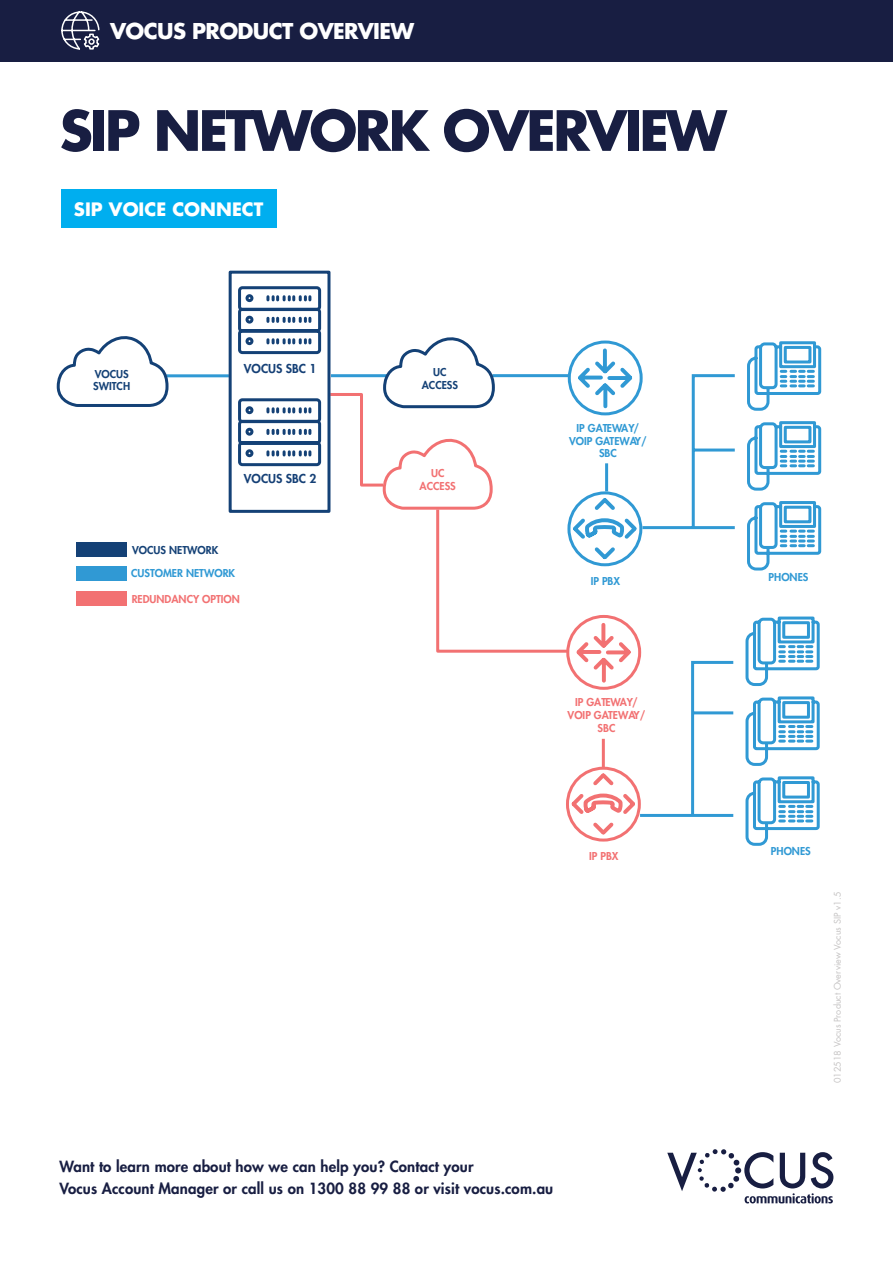
<style>
.page{position:relative;width:893px;height:1263px;background:#fff}
.page>*{position:absolute;margin:0;border:0;box-sizing:border-box;transform-origin:0 0}
.t1{font:700 54px "Futura Std";letter-spacing:-.05em;color:#181e42}
.t2{font:700 21.3px "Futura Std";letter-spacing:-.03em;color:#fff}
.t3{font:700 18px "Futura Std";color:#fff}
.t4{font:800 15px/22.5px "Futura Std";letter-spacing:.01em;color:#181e42}
.t5{font:800 12px "Futura Std";color:#154076}
.t6{font:800 10.65px/12.8px "Futura Std";color:#3099d4;text-align:center}
.t7{font:800 10.65px/12.8px "Futura Std";color:#f27172;text-align:center}
.t8{font:800 10.65px/12.8px "Futura Std";color:#144176}
.t9{font:9px "Futura Std";color:#c5c3c3}
</style>
<div class="page">
<svg style="left:667px;top:1149px;width:166px;height:54px"></svg>
<div style="left:61px;top:190px;width:215px;height:38px;background:#00aeef"></div>
<div style="left:0;top:0;width:893px;height:62px;background:#181e42"></div>
<svg style="left:61px;top:11px;width:39px;height:39px"></svg>
<hr style="left:492px;top:374px;width:76px;height:3px;background:#3099d4">
<svg style="left:330px;top:511px;width:240px;height:142px"></svg>
<div style="left:568px;top:340px;width:75px;height:75px;border:3px solid #3099d4;border-radius:50%"></div>
<svg style="left:747px;top:341px;width:75px;height:230px"></svg>
<svg style="left:56px;top:285px;width:440px;height:226px"></svg>
<svg style="left:570px;top:346px;width:165px;height:221px"></svg>
<svg style="left:573px;top:621px;width:61px;height:64px"></svg>
<div style="left:566px;top:615px;width:75px;height:75px;border:3px solid #f27172;border-radius:50%"></div>
<svg style="left:745px;top:616px;width:75px;height:230px"></svg>
<div style="left:566px;top:767px;width:75px;height:74px;border:3px solid #f27172;border-radius:50%"></div>
<svg style="left:568px;top:770px;width:71px;height:72px"></svg>
<hr style="left:640px;top:814px;width:93px;height:3px;background:#3099d4">
<hr style="left:602px;top:739px;width:3px;height:28px;background:#f27172">
<svg style="left:690px;top:660px;width:44px;height:157px"></svg>
<div style="left:76px;top:542px;width:51px;height:14px;background:#144176"></div>
<div style="left:76px;top:567px;width:51px;height:14px;background:#3099d4"></div>
<div style="left:76px;top:591px;width:51px;height:14px;background:#f27172"></div>
<div style="left:229px;top:271px;width:101px;height:242px;border:3px solid #144176"></div>
<h2 class="t2" style="left:110px;top:17px;width:306px">VOCUS PRODUCT OVERVIEW</h2>
<h1 class="t1" style="left:60px;top:95px;width:669px">SIP NETWORK OVERVIEW</h1>
<p class="t3" style="left:74px;top:197px;width:191px">SIP VOICE CONNECT</p>
<p class="t8" style="left:93px;top:367px;width:38px">VOCUS<br>SWITCH</p>
<p class="t5" style="left:244px;top:361px;width:74px">VOCUS SBC 1</p>
<p class="t8" style="left:422px;top:365px;width:38px;text-align:center">UC<br>ACCESS</p>
<p class="t6" style="left:569px;top:422px;width:79px">IP GATEWAY/<br>VOIP GATEWAY/<br>SBC</p>
<p class="t5" style="left:244px;top:471px;width:74px">VOCUS SBC 2</p>
<p class="t7" style="left:420px;top:467px;width:38px">UC<br>ACCESS</p>
<p class="t8" style="left:132px;top:543px;width:88px">VOCUS NETWORK</p>
<p class="t6" style="left:131px;top:567px;width:105px">CUSTOMER NETWORK</p>
<p class="t7" style="left:132px;top:592px;width:110px">REDUNDANCY OPTION</p>
<p class="t6" style="left:591px;top:574px;width:31px">IP PBX</p>
<p class="t6" style="left:769px;top:571px;width:41px">PHONES</p>
<p class="t7" style="left:568px;top:696px;width:79px">IP GATEWAY/<br>VOIP GATEWAY/<br>SBC</p>
<p class="t7" style="left:589px;top:850px;width:31px">IP PBX</p>
<p class="t4" style="left:60px;top:1155px;width:495px">Want to learn more about how we can help you? Contact your<br>Vocus Account Manager or call us on 1300 88 99 88 or visit vocus.com.au</p>
<p class="t6" style="left:771px;top:845px;width:41px">PHONES</p>
<p class="t9" style="left:832px;top:1083px;width:193px;rotate:-90deg">012518 Vocus Product Overview Vocus SIP v1.5</p>
</div>
